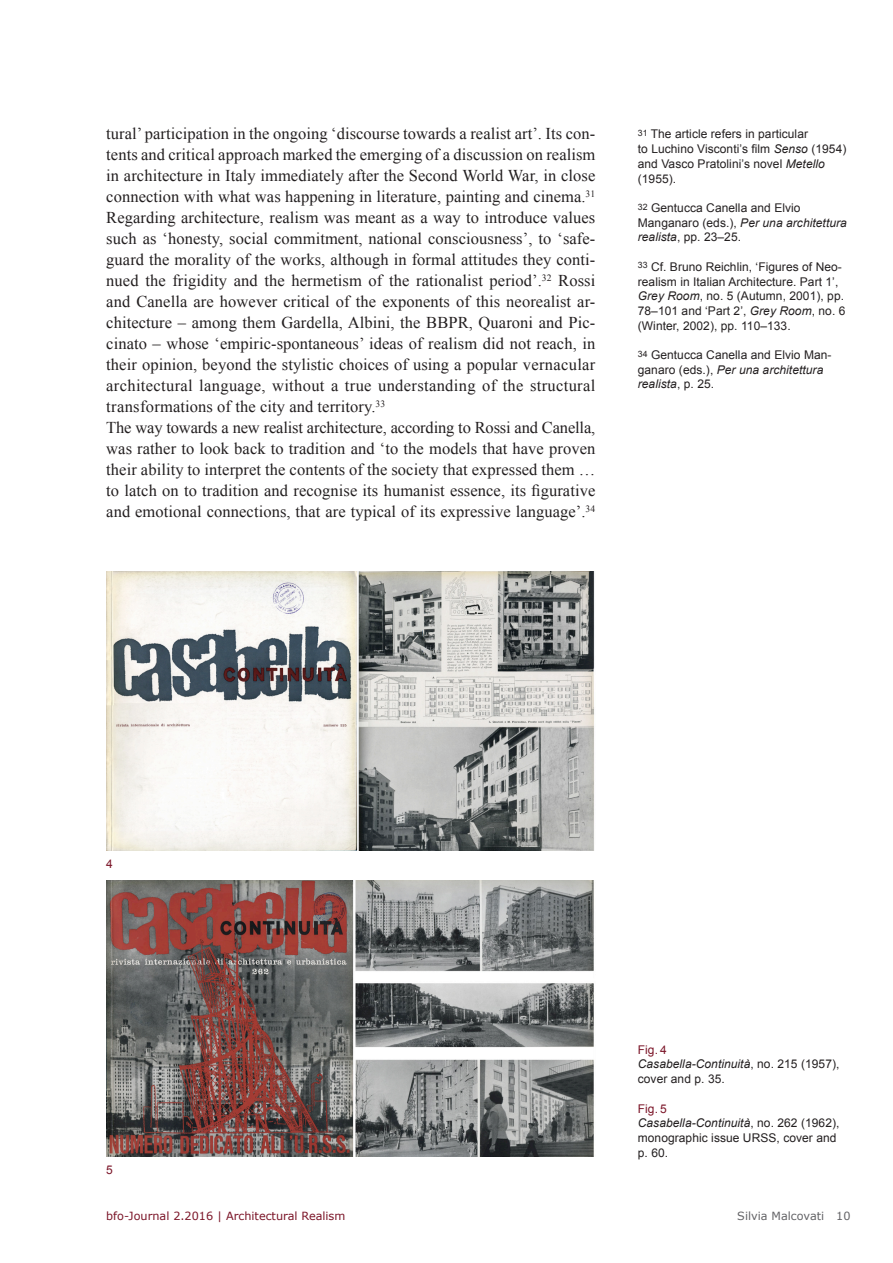
<style>
.page{position:relative;width:893px;height:1263px;background:#fff}
.page>*{position:absolute;margin:0;border:0;box-sizing:border-box;transform-origin:0 0}
.t1{font:16.5px/21px "Times New Roman";letter-spacing:.005em;color:#231f20}
.t2{font:12px/14.7px "Arial";letter-spacing:.005em;color:#231f20}
.t3{font:12px "Arial";color:#7b1528}
.t4{font:11.25px "Verdana";color:#7b1528}
.t5{font:11.25px "Verdana";color:#636366}
.s1{font-style:italic}
.s2{color:#7b1528}
</style>
<div class="page">
<img style="left:106px;top:571px;width:489px;height:280px">
<img style="left:106px;top:881px;width:488px;height:276px">
<p class="t1" style="left:106px;top:123px;width:491px">tural’ participation in the ongoing ‘discourse towards a realist art’. Its con&shy;tents and critical approach marked the emerging of a discussion on realism in architecture in Italy immediately after the Second World War, in close connection with what was happening in literature, painting and cinema.<sup>31<br></sup>Regarding architecture, realism was meant as a way to introduce values such as ‘honesty, social commitment, national consciousness’, to ‘safe&shy;guard the morality of the works, although in formal attitudes they conti&shy;nued the frigidity and the hermetism of the rationalist period’.<sup>32</sup> Rossi and Canella are however critical of the exponents of this neorealist ar&shy;chitecture – among them Gardella, Albini, the BBPR, Quaroni and Pic&shy;cinato – whose ‘empiric-spontaneous’ ideas of realism did not reach, in their opinion, beyond the stylistic choices of using a popular vernacular architectural language, without a true understanding of the structural transformations of the city and territory.<sup>33<br></sup>The way towards a new realist architecture, according to Rossi and Canella, was rather to look back to tradition and ‘to the models that have proven their ability to interpret the contents of the society that expressed them … to latch on to tradition and recognise its humanist essence, its figurative and emotional connections, that are typical of its expressive language’.<sup>34</sup></p>
<p class="t2" style="left:638px;top:127px;width:210px"><sup>31</sup> The article refers in particular<br>to Luchino Visconti’s film <span class="s1">Senso</span> (1954) and Vasco Pratolini’s novel <span class="s1">Metello </span>(1955).</p>
<p class="t2" style="left:638px;top:201px;width:210px"><sup>32</sup> Gentucca Canella and Elvio<br>Manganaro (eds.), <span class="s1">Per una architettura realista</span>, pp. 23–25.</p>
<p class="t2" style="left:638px;top:259px;width:209px"><sup>33</sup> Cf. Bruno Reichlin, ‘Figures of Neo&shy;realism in Italian Architecture. Part 1’, <span class="s1">Grey Room</span>, no. 5 (Autumn, 2001), pp.<br>78–101 and ‘Part 2’, <span class="s1">Grey Room</span>, no. 6 (Winter, 2002), pp. 110–133.</p>
<p class="t2" style="left:638px;top:348px;width:195px"><sup>34</sup> Gentucca Canella and Elvio Man&shy;ganaro (eds.), <span class="s1">Per una architettura realista</span>, p. 25.</p>
<p class="t3" style="left:106px;top:856px;width:8px">4</p>
<p class="t3" style="left:106px;top:1162px;width:8px">5</p>
<p class="t4" style="left:106px;top:1208px;width:241px">bfo-Journal 2.2016 | Architectural Realism</p>
<p class="t2" style="left:638px;top:1042px;width:203px"><span class="s2">Fig. 4<br></span><span class="s1">Casabella-Continuità</span>, no. 215 (1957), cover and p. 35.</p>
<p class="t2" style="left:638px;top:1101px;width:203px"><span class="s2">Fig. 5<br></span><span class="s1">Casabella-Continuità</span>, no. 262 (1962), monographic issue URSS, cover and p. 60.</p>
<p class="t5" style="left:737px;top:1208px;width:115px">Silvia Malcovati 10</p>
</div>
